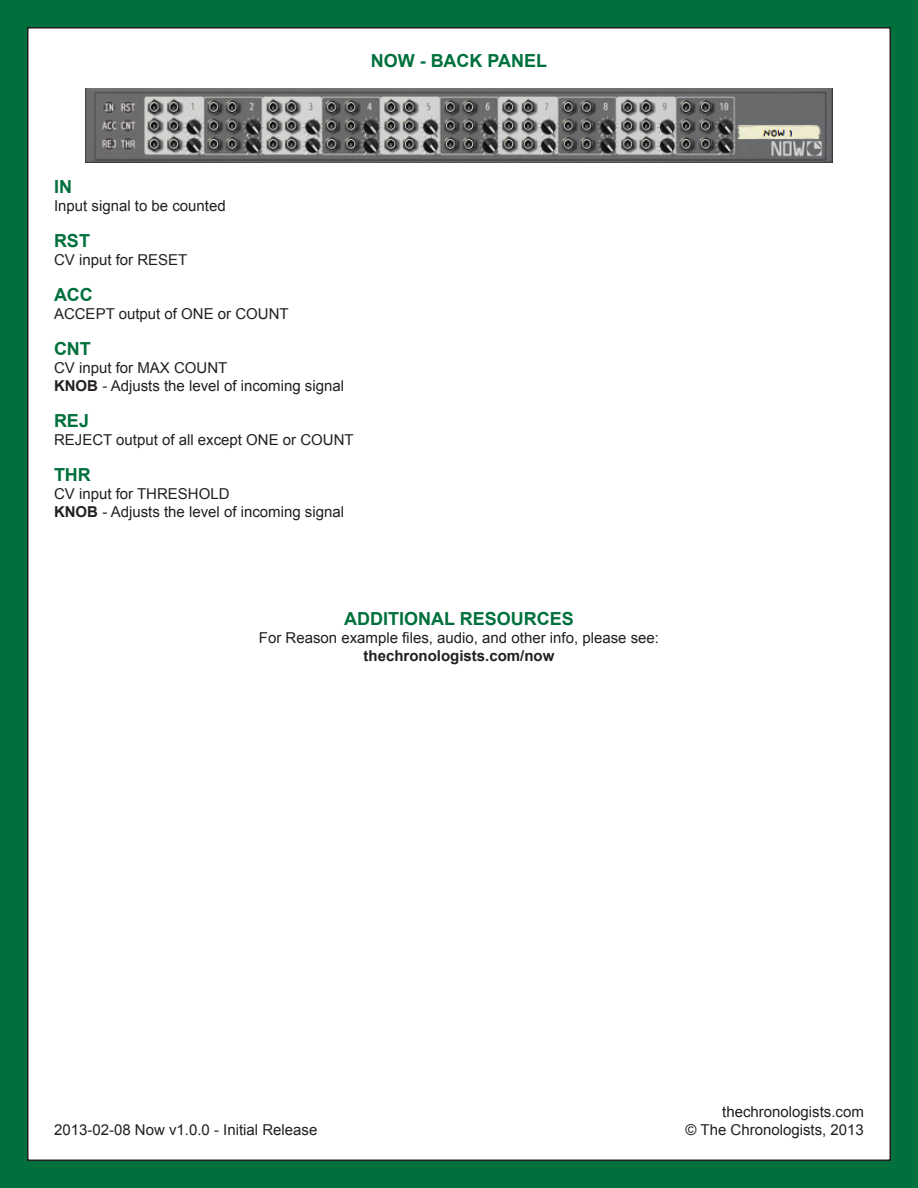
<style>
.page{position:relative;width:918px;height:1188px;background:#00703c}
.page>*{position:absolute;margin:0;border:0;box-sizing:border-box;transform-origin:0 0}
.t1{font:700 18px "Arial";color:#00703c}
.t2{font:15px/18px "Arial";color:#231f20;text-align:right}
.t3{font:700 15px "Arial";color:#231f20}
.s1{font-weight:700}
</style>
<div class="page">
<div style="left:27px;top:27px;width:864px;height:1134px;background:#fff;border:2px solid #231f20"></div>
<img style="left:85px;top:88px;width:748px;height:75px">
<p class="t1" style="left:371px;top:49px;width:178px">NOW - BACK PANEL</p>
<p class="t1" style="left:54px;top:175px;width:19px">IN</p>
<p class="t2" style="left:54px;top:197px;width:173px">Input signal to be counted</p>
<p class="t1" style="left:54px;top:229px;width:37px">RST</p>
<p class="t2" style="left:54px;top:251px;width:135px">CV input for RESET</p>
<p class="t1" style="left:54px;top:283px;width:40px">ACC</p>
<p class="t2" style="left:54px;top:305px;width:236px">ACCEPT output of ONE or COUNT</p>
<p class="t1" style="left:54px;top:337px;width:38px">CNT</p>
<p class="t2" style="left:54px;top:359px;width:175px">CV input for MAX COUNT</p>
<p class="t2" style="left:54px;top:377px;width:292px"><span class="s1">KNOB</span> - Adjusts the level of incoming signal</p>
<p class="t1" style="left:54px;top:409px;width:37px">REJ</p>
<p class="t2" style="left:54px;top:431px;width:301px">REJECT output of all except ONE or COUNT</p>
<p class="t1" style="left:54px;top:463px;width:38px">THR</p>
<p class="t2" style="left:54px;top:485px;width:177px">CV input for THRESHOLD</p>
<p class="t2" style="left:54px;top:503px;width:292px"><span class="s1">KNOB</span> - Adjusts the level of incoming signal</p>
<p class="t1" style="left:344px;top:607px;width:231px">ADDITIONAL RESOURCES</p>
<p class="t2" style="left:259px;top:629px;width:402px">For Reason example files, audio, and other info, please see:</p>
<p class="t3" style="left:364px;top:646px;width:192px">thechronologists.com/now</p>
<p class="t2" style="left:54px;top:1121px;width:265px">2013-02-08 Now v1.0.0 - Initial Release</p>
<p class="t2" style="left:686px;top:1103px;width:180px">thechronologists.com<br>© The Chronologists, 2013</p>
</div>
